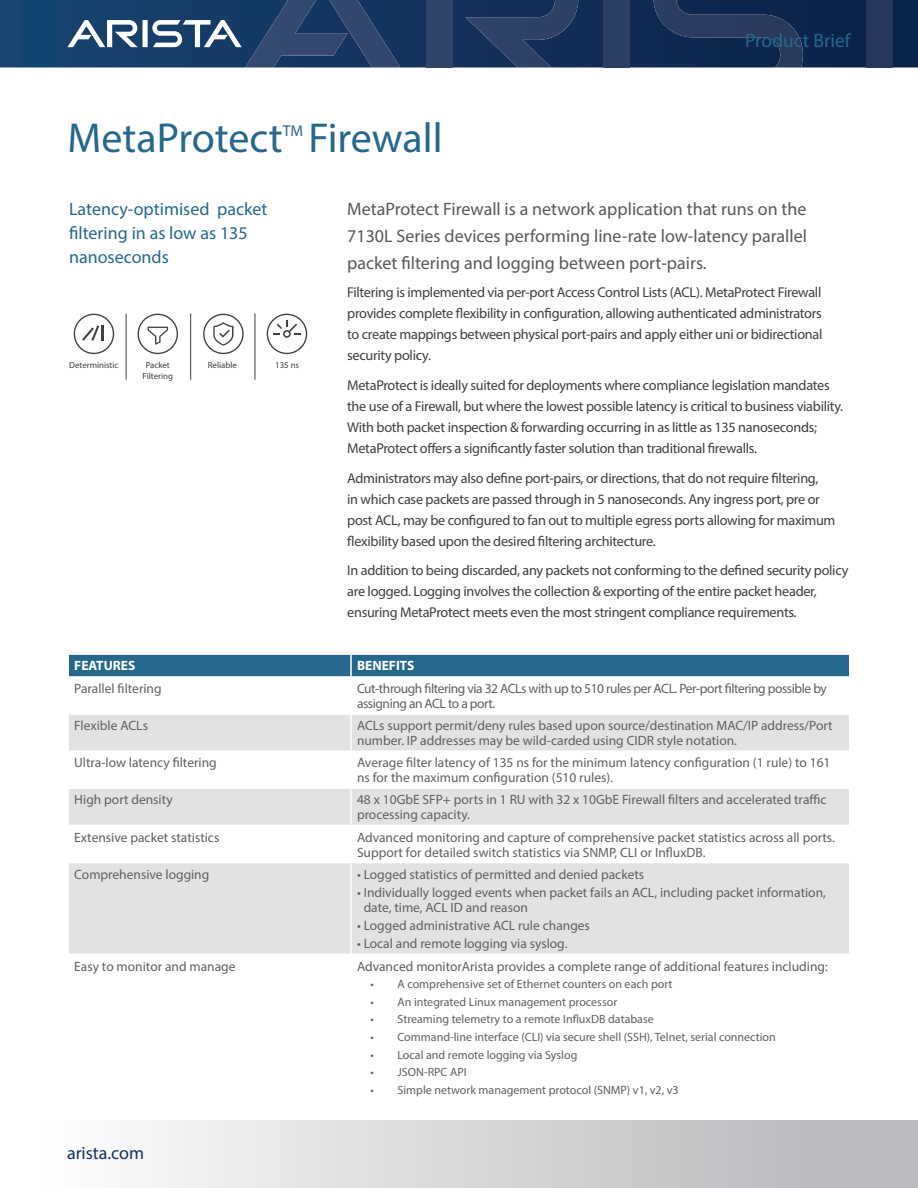
<style>
.page{position:relative;width:918px;height:1188px;background:#fff}
.page>*{position:absolute;margin:0;border:0;box-sizing:border-box;transform-origin:0 0}
.Main_header{font:42px "Myriad Pro";color:#25678d}
.t1{font:19.5px "Myriad Pro";color:#25678d}
.Intro_block_text{font:18px/27px "Myriad Pro";color:#57585a;text-align:justify}
.Pull-quote{font:18px/24px "Myriad Pro";color:#25678d}
.t2{font:18px "Myriad Pro";color:#14315b}
.Main_header-2{font:15.75px "Myriad Pro";color:#25678d}
.Main_body_text{font:14.25px/21px "Myriad Pro";letter-spacing:-.02em;color:#3e3e3f}
.Table_body{font:13.5px/15px "Myriad Pro";color:#5f5f62}
.Table_body-2{font:13.5px/15px "Myriad Pro";letter-spacing:-.03em;color:#5f5f62}
.Table_head{font:700 13.5px "Myriad Pro";color:#fff}
.t3{font:12px "Myriad Pro";color:#5f5f62}
.Table_text{font:8.85px/11.1px "Myriad Pro";color:#3e3e3f;text-align:center}
</style>
<div class="page">
<svg style="left:0;top:0;width:918px;height:68px;background:#113159"></svg>
<div style="left:426px;top:0;width:26px;height:68px;background:#314369"></div>
<svg style="left:465px;top:0;width:113px;height:68px;background:#21395f"></svg>
<svg style="left:67px;top:0;width:333px;height:68px;background:#315076"></svg>
<div style="left:604px;top:0;width:26px;height:68px;background:#2d3e63"></div>
<svg style="left:654px;top:0;width:149px;height:68px;background:#1a3156"></svg>
<div style="left:867px;top:0;width:26px;height:68px;background:#273759"></div>
<div style="left:0;top:1120px;width:918px;height:68px;background:linear-gradient(to right,#fff,#b3b4b7)"></div>
<svg style="left:69px;top:715px;width:780px;height:239px;fill:#e1e2e4"></svg>
<div style="left:68px;top:654px;width:782px;height:22px;background:#25678d"></div>
<hr style="left:350px;top:715px;width:2px;height:35px;background:#fff">
<hr style="left:68px;top:750px;width:283px;height:2px;background:#fff">
<hr style="left:351px;top:750px;width:499px;height:2px;background:#fff">
<hr style="left:350px;top:752px;width:2px;height:36px;background:#fff">
<hr style="left:68px;top:788px;width:283px;height:1px;background:#fff">
<hr style="left:351px;top:788px;width:499px;height:1px;background:#fff">
<hr style="left:350px;top:789px;width:2px;height:36px;background:#fff">
<hr style="left:68px;top:825px;width:283px;height:1px;background:#fff">
<hr style="left:351px;top:825px;width:499px;height:1px;background:#fff">
<hr style="left:350px;top:826px;width:2px;height:36px;background:#fff">
<hr style="left:68px;top:862px;width:283px;height:1px;background:#fff">
<hr style="left:351px;top:862px;width:499px;height:1px;background:#fff">
<hr style="left:350px;top:863px;width:2px;height:91px;background:#fff">
<hr style="left:126px;top:314px;width:1px;height:66px;background:#3e3e3f">
<hr style="left:190px;top:314px;width:1px;height:66px;background:#3e3e3f">
<hr style="left:255px;top:314px;width:1px;height:66px;background:#3e3e3f">
<svg style="left:267px;top:314px;width:40px;height:40px"></svg>
<svg style="left:203px;top:314px;width:41px;height:40px"></svg>
<svg style="left:74px;top:314px;width:40px;height:40px"></svg>
<svg style="left:138px;top:314px;width:40px;height:40px"></svg>
<p class="Main_header" style="left:68px;top:113px;width:217px">MetaProtect</p>
<p class="Main_header-2" style="left:283px;top:121px;width:22px">TM</p>
<p class="Main_header" style="left:308px;top:113px;width:136px">Firewall</p>
<h2 class="t1" style="left:745px;top:29px;width:107px">Product Brief</h2>
<p class="Pull-quote" style="left:69px;top:197px;width:200px">Latency-optimised packet filtering in as low as 135 nanoseconds</p>
<p class="Table_text" style="left:69px;top:360px;width:51px">Deterministic</p>
<p class="Table_text" style="left:143px;top:360px;width:32px">Packet<br>Filtering</p>
<p class="Table_text" style="left:208px;top:360px;width:31px">Reliable</p>
<p class="Table_text" style="left:275px;top:360px;width:25px">135 ns</p>
<p class="Intro_block_text" style="left:347px;top:196px;width:461px">MetaProtect Firewall is a network application that runs on the 7130L Series devices performing line-rate low-latency parallel packet filtering and logging between port-pairs.</p>
<p class="Main_body_text" style="left:347px;top:282px;width:477px;text-align:justify">Filtering is implemented via per-port Access Control Lists (ACL). MetaProtect Firewall provides complete flexibility in configuration, allowing authenticated administrators to create mappings between physical port-pairs and apply either uni or bidirectional security policy.</p>
<p class="Main_body_text" style="left:347px;top:374px;width:498px">MetaProtect is ideally suited for deployments where compliance legislation mandates the use of a Firewall, but where the lowest possible latency is critical to business viability.<br>With both packet inspection &amp; forwarding occurring in as little as 135 nanoseconds; MetaProtect offers a significantly faster solution than traditional firewalls.</p>
<p class="Main_body_text" style="left:347px;top:467px;width:490px">Administrators may also define port-pairs, or directions, that do not require filtering,<br>in which case packets are passed through in 5 nanoseconds. Any ingress port, pre or post ACL, may be configured to fan out to multiple egress ports allowing for maximum flexibility based upon the desired filtering architecture.</p>
<p class="Main_body_text" style="left:347px;top:560px;width:503px">In addition to being discarded, any packets not conforming to the defined security policy are logged. Logging involves the collection &amp; exporting of the entire packet header, ensuring MetaProtect meets even the most stringent compliance requirements.</p>
<p class="Table_head" style="left:74px;top:657px;width:63px">FEATURES</p>
<p class="Table_head" style="left:357px;top:657px;width:59px">BENEFITS</p>
<p class="Table_body" style="left:74px;top:681px;width:89px">Parallel filtering</p>
<p class="Table_body-2" style="left:357px;top:681px;width:471px">Cut-through filtering via 32 ACLs with up to 510 rules per ACL. Per-port filtering possible by assigning an ACL to a port.</p>
<p class="Table_body" style="left:74px;top:718px;width:75px">Flexible ACLs</p>
<p class="Table_body" style="left:357px;top:718px;width:477px">ACLs support permit/deny rules based upon source/destination MAC/IP address/Port number. IP addresses may be wild-carded using CIDR style notation.</p>
<p class="Table_body" style="left:74px;top:755px;width:144px">Ultra-low latency filtering</p>
<p class="Table_body" style="left:357px;top:755px;width:475px">Average filter latency of 135 ns for the minimum latency configuration (1 rule) to 161 ns for the maximum configuration (510 rules).</p>
<p class="Table_body" style="left:74px;top:792px;width:100px">High port density</p>
<p class="Table_body" style="left:357px;top:792px;width:471px">48 x 10GbE SFP+ ports in 1 RU with 32 x 10GbE Firewall filters and accelerated traffic processing capacity.</p>
<p class="Table_body" style="left:74px;top:829px;width:147px">Extensive packet statistics</p>
<p class="Table_body" style="left:357px;top:829px;width:479px">Advanced monitoring and capture of comprehensive packet statistics across all ports.<br>Support for detailed switch statistics via SNMP, CLI or InfluxDB.</p>
<p class="Table_body" style="left:74px;top:866px;width:137px">Comprehensive logging</p>
<p class="Table_body" style="left:357px;top:866px;width:289px">• Logged statistics of permitted and denied packets</p>
<p class="Table_body" style="left:364px;top:885px;width:464px;text-indent:-7px">• Individually logged events when packet fails an ACL, including packet information, date, time, ACL ID and reason</p>
<p class="Table_body" style="left:357px;top:918px;width:234px">• Logged administrative ACL rule changes</p>
<p class="Table_body" style="left:357px;top:936px;width:212px">• Local and remote logging via syslog.</p>
<p class="Table_body" style="left:74px;top:958px;width:163px">Easy to monitor and manage</p>
<p class="Table_body" style="left:357px;top:958px;width:472px">Advanced monitorArista provides a complete range of additional features including:</p>
<p class="t3" style="left:370px;top:977px;width:304px">• A comprehensive set of Ethernet counters on each port</p>
<p class="t3" style="left:370px;top:994px;width:248px">• An integrated Linux management processor</p>
<p class="t3" style="left:370px;top:1012px;width:285px">• Streaming telemetry to a remote InfluxDB database</p>
<p class="t3" style="left:370px;top:1030px;width:407px">• Command-line interface (CLI) via secure shell (SSH), Telnet, serial connection</p>
<p class="t3" style="left:370px;top:1047px;width:208px">• Local and remote logging via Syslog</p>
<p class="t3" style="left:370px;top:1065px;width:98px">• JSON-RPC API</p>
<p class="t3" style="left:370px;top:1083px;width:310px">• Simple network management protocol (SNMP) v1, v2, v3</p>
<p class="t2" style="left:67px;top:1142px;width:79px">arista.com</p>
</div>
